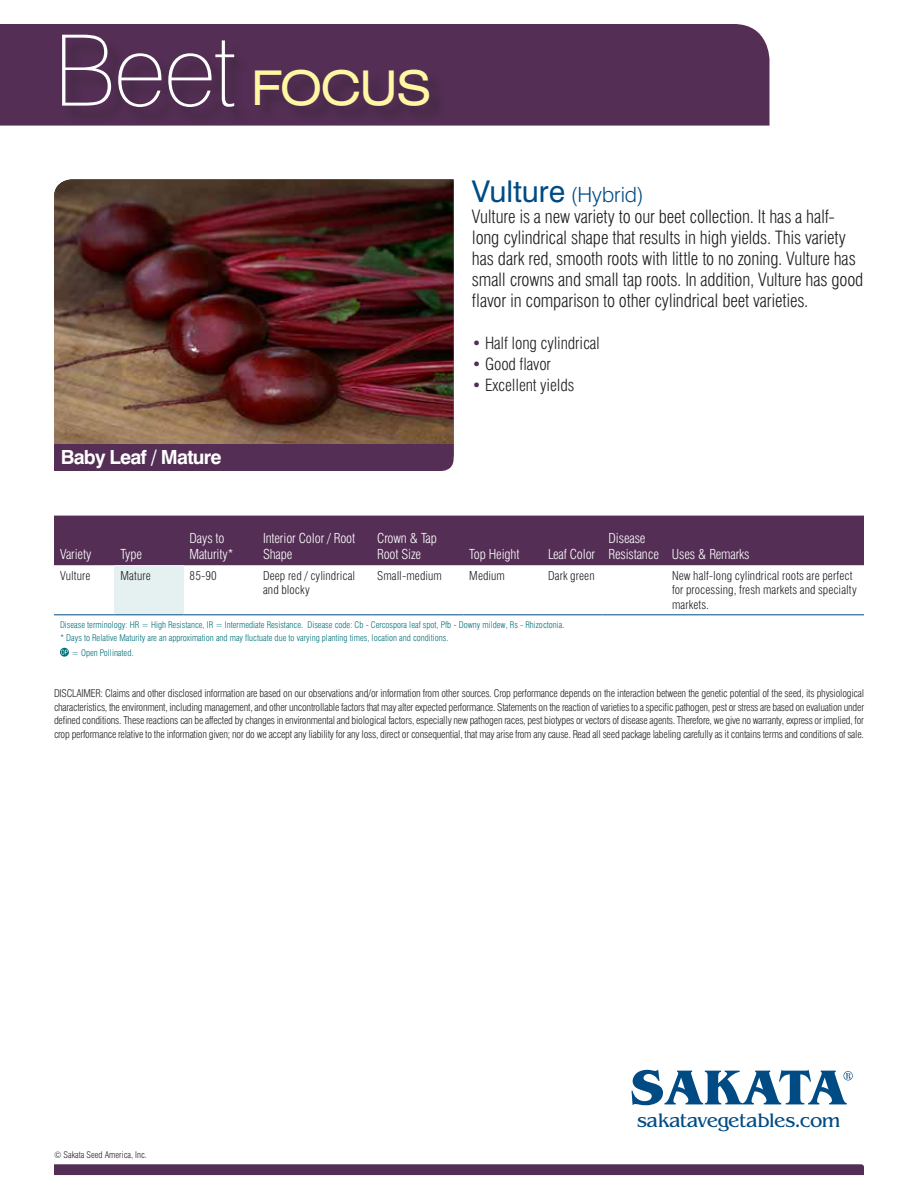
<style>
.page{position:relative;width:918px;height:1188px;background:#fff}
.page>*{position:absolute;margin:0;border:0;box-sizing:border-box;transform-origin:0 0}
.t1{font:expanded 47.85px "Swiss 721 BT";letter-spacing:-.035em;color:#fff7a4}
.t2{font:300 21px "Swiss 721 BT";color:#004b84}
.t3{font:19.95px "Benguiat";letter-spacing:-.02em;color:#004b84}
.t4{font:700 19.5px "Swiss 721 BT";letter-spacing:-.04em;color:#fff}
.t5{font:300 condensed 18px/21px "Swiss 721 BT";letter-spacing:-.01em;color:#231f20}
.t6{font:300 condensed 16.5px "Swiss 721 BT";letter-spacing:-.01em;color:#231f20}
.t7{font:300 condensed 13.5px/16.2px "Swiss 721 BT";letter-spacing:-.01em;color:#fff}
.t8{font:300 condensed 12px/14.4px "Swiss 721 BT";letter-spacing:.005em;color:#231f20}
.t9{font:300 condensed 10.5px/13.5px "Swiss 721 BT";letter-spacing:-.02em;color:#231f20;text-align:justify}
.t10{font:300 condensed 9px "Swiss 721 BT";color:#007078}
.t11{font:300 condensed 9px "Swiss 721 BT";color:#231f20}
.s1{font-weight:100;font-stretch:normal;font-size:98.7px;color:#fff}
.s2{font-weight:400;font-size:30px}
.s3{color:#542e55}
</style>
<div class="page">
<div style="left:0;top:24px;width:770px;height:102px;background:#542e55"></div>
<svg style="left:54px;top:1164px;width:810px;height:11px;background:#583359"></svg>
<div style="left:65px;top:37px;width:187px;height:89px;background:#512d52"></div>
<div style="left:257px;top:72px;width:190px;height:52px;background:#4f2c50"></div>
<img style="left:54px;top:179px;width:400px;height:265px">
<div style="left:54px;top:444px;width:400px;height:27px;background:#542e55"></div>
<div style="left:54px;top:516px;width:810px;height:49px;background:#542e55"></div>
<div style="left:114px;top:565px;width:70px;height:50px;background:#e5f0f1"></div>
<hr style="left:54px;top:614px;width:60px;height:1px;background:#004b84">
<hr style="left:114px;top:614px;width:70px;height:1px;background:#004b84">
<hr style="left:184px;top:614px;width:73px;height:1px;background:#004b84">
<hr style="left:257px;top:614px;width:114px;height:1px;background:#004b84">
<hr style="left:371px;top:614px;width:92px;height:1px;background:#004b84">
<hr style="left:463px;top:614px;width:79px;height:1px;background:#004b84">
<hr style="left:542px;top:614px;width:61px;height:1px;background:#004b84">
<hr style="left:603px;top:614px;width:63px;height:1px;background:#004b84">
<hr style="left:666px;top:614px;width:198px;height:1px;background:#004b84">
<svg style="left:60px;top:648px;width:9px;height:9px"></svg>
<svg style="left:61px;top:650px;width:7px;height:5px"></svg>
<svg style="left:632px;top:1070px;width:221px;height:35px"></svg>
<h1 class="t1" style="left:54px;top:59px;width:379px"><span class="s1">Beet</span> FOCUS</h1>
<h3 class="t4" style="left:61px;top:445px;width:162px">Baby Leaf / Mature</h3>
<p class="t7" style="left:60px;top:546px;width:33px">Variety</p>
<p class="t7" style="left:120px;top:546px;width:23px">Type</p>
<p class="t7" style="left:190px;top:530px;width:46px">Days to<br>Maturity*</p>
<p class="t7" style="left:263px;top:530px;width:94px">Interior Color / Root<br>Shape</p>
<p class="t7" style="left:377px;top:530px;width:61px">Crown &amp; Tap<br>Root Size</p>
<h2 class="t2" style="left:472px;top:182px;width:173px"><span class="s2">Vulture</span> (Hybrid)</h2>
<p class="t5" style="left:472px;top:206px;width:393px">Vulture is a new variety to our beet collection. It has a half&shy;long cylindrical shape that results in high yields. This variety has dark red, smooth roots with little to no zoning. Vulture has small crowns and small tap roots. In addition, Vulture has good flavor in comparison to other cylindrical beet varieties.</p>
<h3 class="t6" style="left:472px;top:333px;width:130px"><span class="s3">•</span> Half long cylindrical</h3>
<h3 class="t6" style="left:472px;top:354px;width:81px"><span class="s3">•</span> Good flavor</h3>
<h3 class="t6" style="left:472px;top:375px;width:104px"><span class="s3">•</span> Excellent yields</h3>
<p class="t7" style="left:469px;top:546px;width:52px">Top Height</p>
<p class="t7" style="left:548px;top:546px;width:49px">Leaf Color</p>
<p class="t7" style="left:609px;top:530px;width:142px">Disease<br>Resistance Uses &amp; Remarks</p>
<p class="t8" style="left:60px;top:568px;width:32px">Vulture</p>
<p class="t8" style="left:120px;top:568px;width:32px">Mature</p>
<p class="t8" style="left:190px;top:568px;width:29px">85-90</p>
<p class="t8" style="left:263px;top:568px;width:94px">Deep red / cylindrical and blocky</p>
<p class="t8" style="left:377px;top:568px;width:66px">Small-medium</p>
<p class="t8" style="left:469px;top:568px;width:37px">Medium</p>
<p class="t8" style="left:548px;top:568px;width:48px">Dark green</p>
<p class="t8" style="left:672px;top:568px;width:186px">New half-long cylindrical roots are perfect for processing, fresh markets and specialty markets.</p>
<p class="t10" style="left:60px;top:619px;width:506px">Disease terminology: HR = High Resistance, IR = Intermediate Resistance. Disease code: Cb - Cercospora leaf spot, Pfb - Downy mildew, Rs - Rhizoctonia.</p>
<p class="t10" style="left:60px;top:633px;width:390px">* Days to Relative Maturity are an approximation and may fluctuate due to varying planting times, location and conditions.</p>
<p class="t10" style="left:71px;top:647px;width:64px">= Open Pollinated.</p>
<p class="t9" style="left:54px;top:686px;width:812px">DISCLAIMER: Claims and other disclosed information are based on our observations and/or information from other sources. Crop performance depends on the interaction between the genetic potential of the seed, its physiological characteristics, the environment, including management, and other uncontrollable factors that may alter expected performance. Statements on the reaction of varieties to a specific pathogen, pest or stress are based on evaluation under defined conditions. These reactions can be affected by changes in environmental and biological factors, especially new pathogen races, pest biotypes or vectors of disease agents. Therefore, we give no warranty, express or implied, for crop performance relative to the information given; nor do we accept any liability for any loss, direct or consequential, that may arise from any cause. Read all seed package labeling carefully as it contains terms and conditions of sale.</p>
<p class="t11" style="left:54px;top:1149px;width:95px">© Sakata Seed America, Inc.</p>
<h3 class="t3" style="left:637px;top:1110px;width:205px">sakatavegetables.com</h3>
</div>
